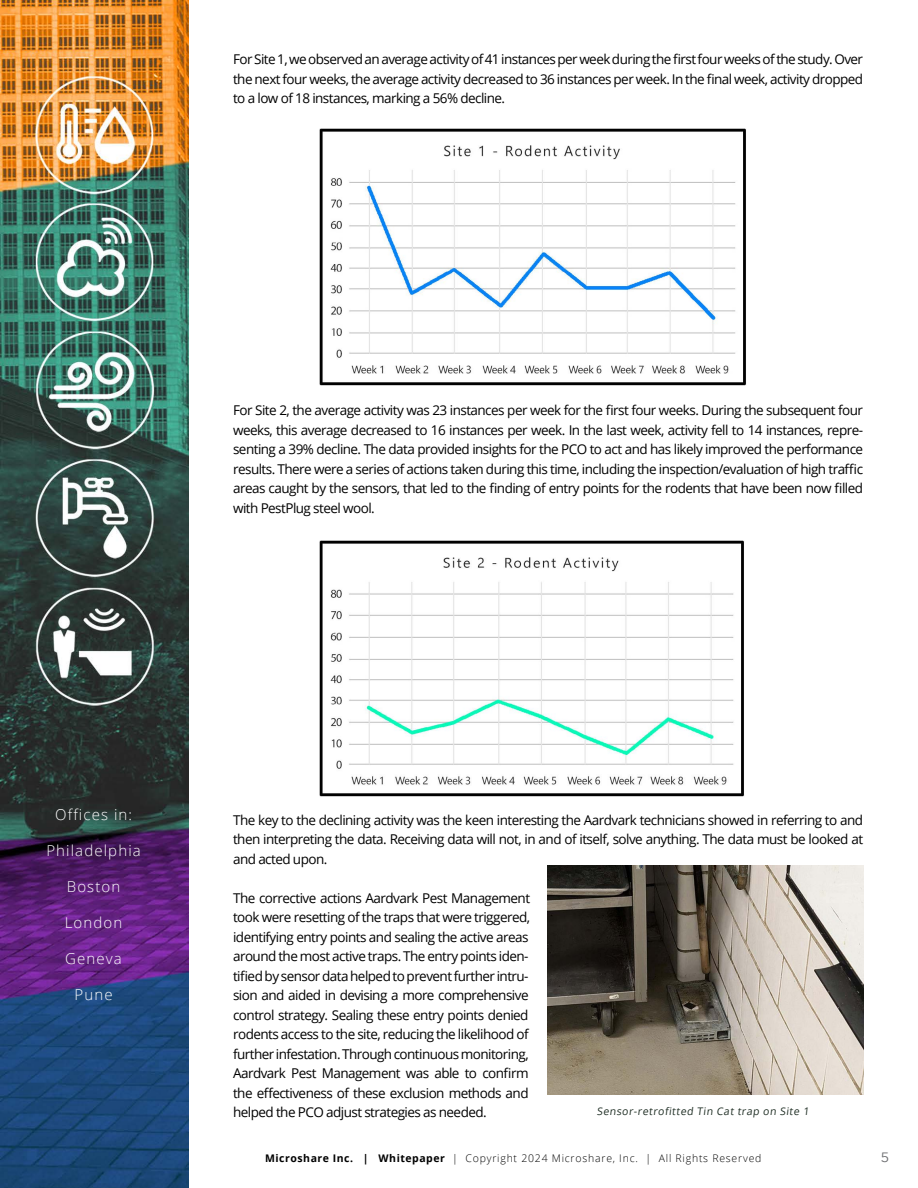
<style>
.page{position:relative;width:918px;height:1188px;background:#fff}
.page>*{position:absolute;margin:0;border:0;box-sizing:border-box;transform-origin:0 0}
.t1{font:300 15px "Open Sans";letter-spacing:.075em;color:#fff}
.t2{font:13.5px/19.5px "Open Sans";letter-spacing:-.04em;color:#000;text-align:justify}
.t3{font:13.5px "Gotham";color:#6b6c6f}
.t4{font:300 10.5px "Open Sans";letter-spacing:.075em;color:#000}
.t5{font:10.5px "Open Sans";color:#202f25}
.s1{font-weight:700}
</style>
<div class="page">
<img style="left:0;top:0;width:188px;height:1188px">
<img style="left:320px;top:129px;width:426px;height:257px">
<img style="left:320px;top:540px;width:424px;height:257px">
<img style="left:547px;top:866px;width:316px;height:229px">
<p class="t2" style="left:233px;top:49px;width:632px">For Site 1, we observed an average activity of 41 instances per week during the first four weeks of the study. Over the next four weeks, the average activity decreased to 36 instances per week. In the final week, activity dropped to a low of 18 instances, marking a 56% decline.</p>
<p class="t2" style="left:233px;top:400px;width:632px">For Site 2, the average activity was 23 instances per week for the first four weeks. During the subsequent four weeks, this average decreased to 16 instances per week. In the last week, activity fell to 14 instances, repre&shy;senting a 39% decline. The data provided insights for the PCO to act and has likely improved the performance results. There were a series of actions taken during this time, including the inspection/evaluation of high traffic areas caught by the sensors, that led to the finding of entry points for the rodents that have been now filled with PestPlug steel wool.</p>
<p class="t1" style="left:55px;top:804px;width:78px">Offices in:</p>
<p class="t1" style="left:46px;top:840px;width:96px">Philadelphia</p>
<p class="t1" style="left:67px;top:876px;width:55px">Boston</p>
<p class="t1" style="left:65px;top:912px;width:59px">London</p>
<p class="t1" style="left:65px;top:948px;width:58px">Geneva</p>
<p class="t1" style="left:75px;top:984px;width:40px">Pune</p>
<p class="t2" style="left:233px;top:810px;width:632px">The key to the declining activity was the keen interesting the Aardvark technicians showed in referring to and then interpreting the data. Receiving data will not, in and of itself, solve anything. The data must be looked at and acted upon.</p>
<p class="t2" style="left:233px;top:888px;width:299px">The corrective actions Aardvark Pest Management took were resetting of the traps that were triggered, identifying entry points and sealing the active areas around the most active traps. The entry points iden&shy;tified by sensor data helped to prevent further intru&shy;sion and aided in devising a more comprehensive control strategy. Sealing these entry points denied rodents access to the site, reducing the likelihood of further infestation. Through continuous monitoring, Aardvark Pest Management was able to confirm the effectiveness of these exclusion methods and helped the PCO adjust strategies as needed.</p>
<p class="t5" style="left:597px;top:1104px;width:216px">Sensor-retrofitted Tin Cat trap on Site 1</p>
<p class="t4" style="left:265px;top:1151px;width:498px"><span class="s1">Microshare Inc. | Whitepaper</span> | Copyright 2024 Microshare, Inc. | All Rights Reserved</p>
<p class="t3" style="left:881px;top:1150px;width:10px">5</p>
</div>
